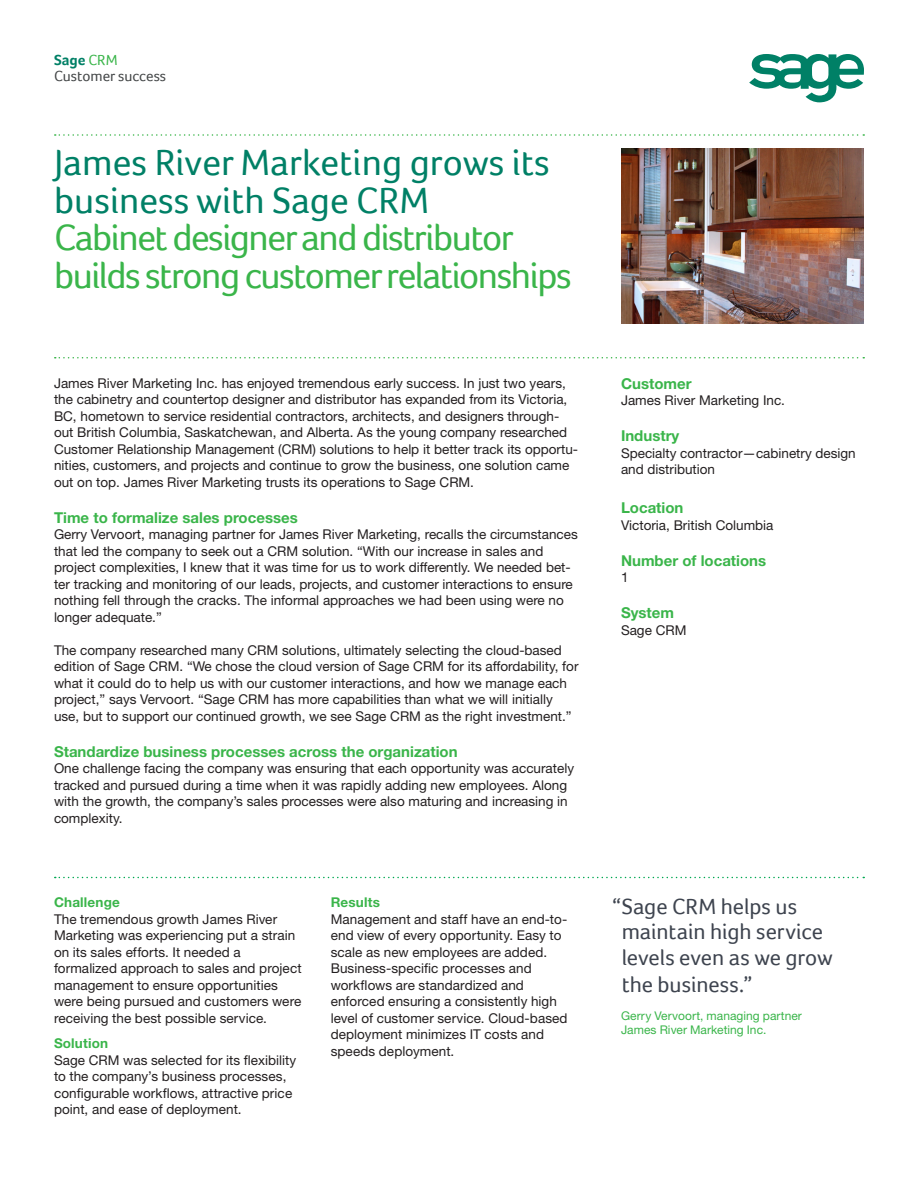
<style>
.page{position:relative;width:918px;height:1188px;background:#fff}
.page>*{position:absolute;margin:0;border:0;box-sizing:border-box;transform-origin:0 0}
.Headline_two{font:37.5px/37.5px "Foco";letter-spacing:-.04em;color:#3ab54a}
.Headline_one{font:37.5px/37.5px "Foco";color:#008066}
.t1{font:22.5px/26px "Foco";letter-spacing:-.005em;color:#3e444f}
.Subhead{font:700 15px "Helvetica Neue LT Std";color:#3ab54a}
.Subhead_side{font:700 15px "Helvetica Neue LT Std";color:#3ab54a}
.Customer_Success{font:15px "Foco";color:#444748}
.Product_Name{font:700 15px "Foco";color:#008066}
.Sag{font:13.5px/16.5px "Helvetica Neue LT Std";color:#231f20}
.Body_Text{font:13.5px/16.5px "Helvetica Neue LT Std";letter-spacing:.005em;color:#231f20}
.Subheads{font:700 13.5px "Helvetica Neue LT Std";letter-spacing:.015em;color:#3ab54a}
.Customer_details{font:12px/14.4px "Helvetica Neue LT Std";letter-spacing:.005em;color:#3ab54a}
.s1{font-weight:400;color:#3ab54a}
</style>
<div class="page">
<svg style="left:55px;top:134px;width:809px;height:2px"></svg>
<svg style="left:55px;top:357px;width:809px;height:1px"></svg>
<img style="left:621px;top:148px;width:243px;height:176px">
<svg style="left:749px;top:54px;width:115px;height:48px"></svg>
<svg style="left:55px;top:877px;width:809px;height:1px"></svg>
<p class="Product_Name" style="left:54px;top:51px;width:65px">Sage <span class="s1">CRM</span></p>
<p class="Customer_Success" style="left:54px;top:67px;width:114px">Customer success</p>
<p class="Headline_one" style="left:54px;top:143px;width:498px">James River Marketing grows its business with Sage CRM</p>
<p class="Headline_two" style="left:54px;top:218px;width:519px">Cabinet designer and distributor builds strong customer relationships</p>
<p class="Sag" style="left:54px;top:374px;width:526px">James River Marketing Inc. has enjoyed tremendous early success. In just two years, the cabinetry and countertop designer and distributor has expanded from its Victoria, BC, hometown to service residential contractors, architects, and designers through&shy;out British Columbia, Saskatchewan, and Alberta. As the young company researched Customer Relationship Management (CRM) solutions to help it better track its opportu&shy;nities, customers, and projects and continue to grow the business, one solution came out on top. James River Marketing trusts its operations to Sage CRM.</p>
<p class="Subhead" style="left:54px;top:508px;width:245px">Time to formalize sales processes</p>
<p class="Sag" style="left:54px;top:526px;width:525px">Gerry Vervoort, managing partner for James River Marketing, recalls the circumstances that led the company to seek out a CRM solution. “With our increase in sales and project complexities, I knew that it was time for us to work differently. We needed bet&shy;ter tracking and monitoring of our leads, projects, and customer interactions to ensure nothing fell through the cracks. The informal approaches we had been using were no longer adequate.”</p>
<p class="Sag" style="left:54px;top:641px;width:526px">The company researched many CRM solutions, ultimately selecting the cloud-based edition of Sage CRM. “We chose the cloud version of Sage CRM for its affordability, for what it could do to help us with our customer interactions, and how we manage each project,” says Vervoort. “Sage CRM has more capabilities than what we will initially use, but to support our continued growth, we see Sage CRM as the right investment.”</p>
<p class="Subhead" style="left:54px;top:742px;width:405px">Standardize business processes across the organization</p>
<p class="Sag" style="left:54px;top:760px;width:522px">One challenge facing the company was ensuring that each opportunity was accurately tracked and pursued during a time when it was rapidly adding new employees. Along with the growth, the company’s sales processes were also maturing and increasing in complexity.</p>
<p class="Subheads" style="left:54px;top:894px;width:67px">Challenge</p>
<p class="Body_Text" style="left:54px;top:911px;width:249px">The tremendous growth James River Marketing was experiencing put a strain on its sales efforts. It needed a formalized approach to sales and project management to ensure opportunities were being pursued and customers were receiving the best possible service.</p>
<p class="Subheads" style="left:54px;top:1035px;width:56px">Solution</p>
<p class="Body_Text" style="left:54px;top:1052px;width:244px">Sage CRM was selected for its flexibility to the company’s business processes, configurable workflows, attractive price point, and ease of deployment.</p>
<p class="Subheads" style="left:331px;top:894px;width:51px">Results</p>
<p class="Body_Text" style="left:331px;top:911px;width:238px">Management and staff have an end-to&shy;end view of every opportunity. Easy to scale as new employees are added.<br>Business-specific processes and workflows are standardized and enforced ensuring a consistently high level of customer service. Cloud-based deployment minimizes IT costs and speeds deployment.</p>
<p class="Subhead_side" style="left:621px;top:374px;width:72px">Customer</p>
<p class="Sag" style="left:621px;top:392px;width:166px">James River Marketing Inc.</p>
<p class="Subhead_side" style="left:621px;top:427px;width:60px">Industry</p>
<p class="Sag" style="left:621px;top:444px;width:236px">Specialty contractor—cabinetry design and distribution</p>
<p class="Subhead_side" style="left:621px;top:499px;width:64px">Location</p>
<p class="Sag" style="left:621px;top:516px;width:154px">Victoria, British Columbia</p>
<p class="Subhead_side" style="left:621px;top:551px;width:147px">Number of locations</p>
<p class="Sag" style="left:621px;top:569px;width:9px">1</p>
<p class="Subhead_side" style="left:621px;top:604px;width:55px">System</p>
<p class="Sag" style="left:621px;top:621px;width:67px">Sage CRM</p>
<p class="t1" style="left:622px;top:893px;width:212px;text-indent:-10px">“Sage CRM helps us maintain high service levels even as we grow the business.”</p>
<p class="Customer_details" style="left:621px;top:1008px;width:182px">Gerry Vervoort, managing partner<br>James River Marketing Inc.</p>
</div>
